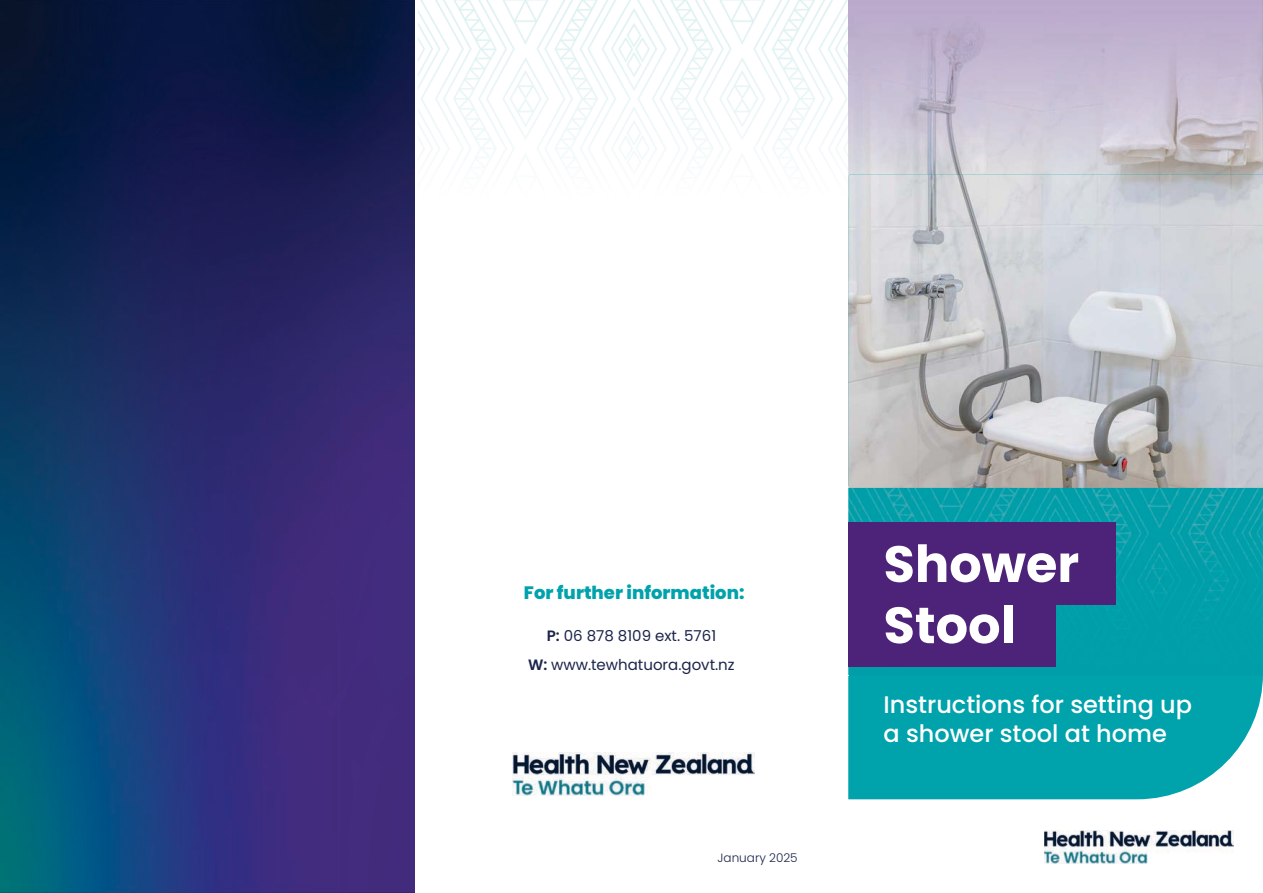
<style>
.page{position:relative;width:1263px;height:893px;background:#fff}
.page>*{position:absolute;margin:0;border:0;box-sizing:border-box;transform-origin:0 0}
.t1{font:700 51px/61.2px "Poppins";color:#fff}
.t2{font:500 24px/28.8px "Poppins";color:#fff}
.t3{font:800 18px "Poppins";color:#00a2ac}
.t4{font:15px/28.5px "Poppins";color:#1b254a;text-align:center}
.t5{font:300 12px "Poppins";color:#1b254a}
.s1{font-weight:600}
</style>
<div class="page">
<img style="left:0;top:0;width:415px;height:893px">
<div style="left:848px;top:675px;width:415px;height:124px;background:#00a2ac"></div>
<img style="left:513px;top:753px;width:241px;height:42px">
<img style="left:418px;top:0;width:430px;height:167px">
<img style="left:1044px;top:830px;width:189px;height:33px">
<img style="left:848px;top:488px;width:415px;height:187px">
<img style="left:848px;top:175px;width:415px;height:313px">
<img style="left:848px;top:0;width:415px;height:175px">
<div style="left:848px;top:584px;width:207px;height:82px;background:#4d2379"></div>
<div style="left:848px;top:522px;width:268px;height:82px;background:#4d2379"></div>
<p class="t3" style="left:524px;top:583px;width:222px">For further information:</p>
<p class="t4" style="left:528px;top:622px;width:208px"><span class="s1">P:</span> 06 878 8109 ext. 5761<br><span class="s1">W:</span> www.tewhatuora.govt.nz</p>
<p class="t5" style="left:718px;top:851px;width:82px">January 2025</p>
<h1 class="t1" style="left:883px;top:534px;width:197px">Shower<br>Stool</h1>
<h2 class="t2" style="left:883px;top:691px;width:310px">Instructions for setting up a shower stool at home</h2>
</div>
